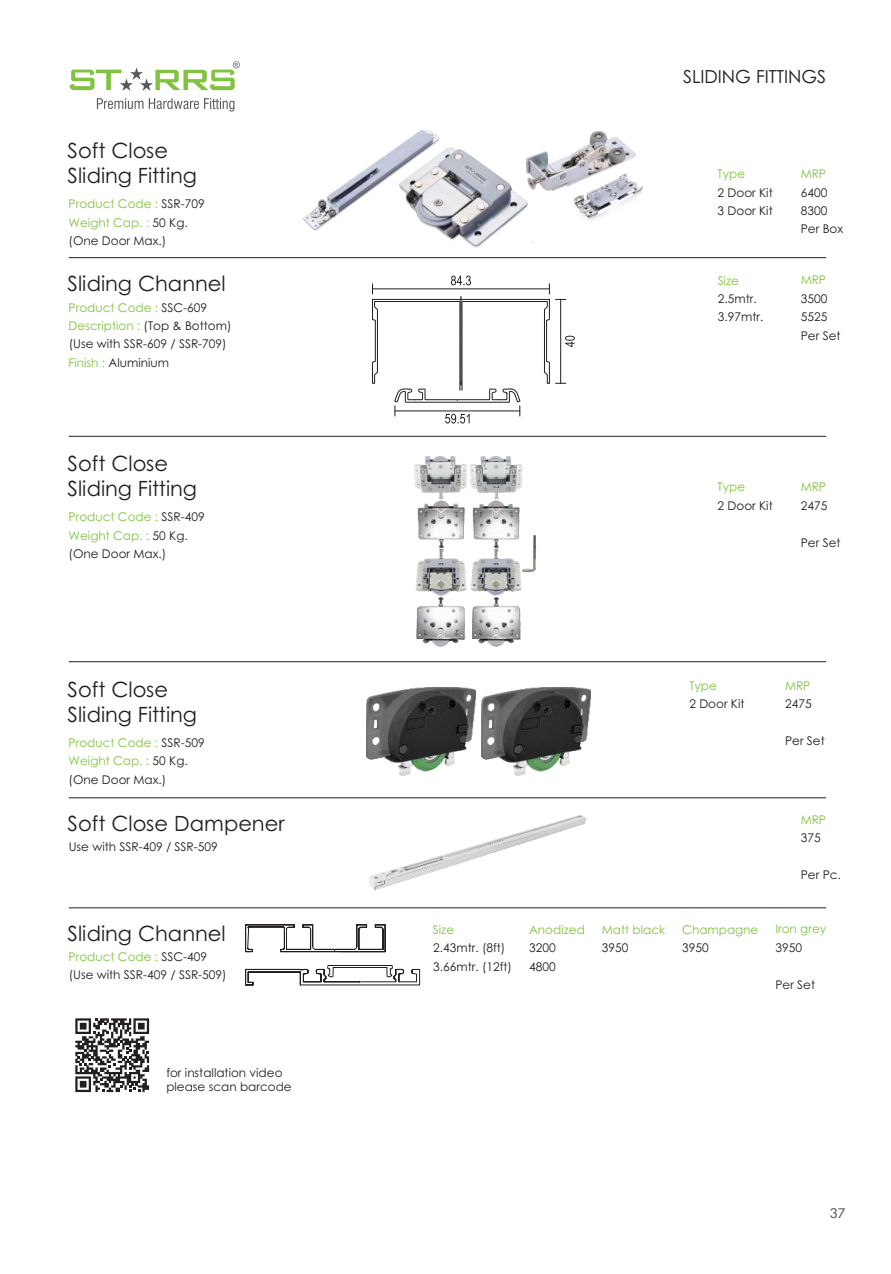
<style>
.page{position:relative;width:891px;height:1274px;background:#fff}
.page>*{position:absolute;margin:0;border:0;box-sizing:border-box;transform-origin:0 0}
.t1{font:21px/25px "Century Gothic";color:#231f20}
.t2{font:18px "Century Gothic";color:#231f20}
.t3{font:13.5px "Limerick";color:#58595b}
.t4{font:12px/18.5px "Century Gothic";color:#231f20}
.t5{font:12px "Century Gothic";color:#81c341}
.s1{color:#81c341}
</style>
<div class="page">
<svg style="left:97px;top:98px;width:137px;height:14px"></svg>
<svg style="left:69px;top:61px;width:171px;height:30px"></svg>
<img style="left:534px;top:131px;width:101px;height:60px">
<img style="left:574px;top:171px;width:69px;height:49px">
<img style="left:303px;top:130px;width:136px;height:101px">
<img style="left:398px;top:147px;width:136px;height:101px">
<hr style="left:69px;top:257px;width:756px;height:1px;background:#231f20">
<hr style="left:69px;top:436px;width:756px;height:1px;background:#231f20">
<hr style="left:69px;top:661px;width:756px;height:1px;background:#231f20">
<hr style="left:69px;top:797px;width:756px;height:1px;background:#231f20">
<svg style="left:372px;top:276px;width:202px;height:147px"></svg>
<img style="left:414px;top:456px;width:122px;height:191px">
<img style="left:366px;top:687px;width:109px;height:88px">
<img style="left:481px;top:687px;width:109px;height:88px">
<hr style="left:69px;top:907px;width:756px;height:1px;background:#231f20">
<img style="left:369px;top:815px;width:217px;height:76px">
<svg style="left:245px;top:924px;width:175px;height:62px"></svg>
<svg style="left:75px;top:1018px;width:74px;height:74px"></svg>
<h1 class="t1" style="left:68px;top:140px;width:131px">Soft Close<br>Sliding Fitting</h1>
<p class="t4" style="left:69px;top:196px;width:137px"><span class="s1">Product Code :</span> SSR-709<br><span class="s1">Weight Cap. :</span> 50 Kg. (One Door Max.)</p>
<h1 class="t1" style="left:68px;top:273px;width:160px">Sliding Channel</h1>
<p class="t4" style="left:69px;top:299px;width:164px"><span class="s1">Product Code :</span> SSC-609<br><span class="s1">Description :</span> (Top &amp; Bottom) (Use with SSR-609 / SSR-709)<br><span class="s1">Finish :</span> Aluminium</p>
<h1 class="t1" style="left:68px;top:453px;width:131px">Soft Close<br>Sliding Fitting</h1>
<p class="t4" style="left:69px;top:509px;width:138px"><span class="s1">Product Code :</span> SSR-409<br><span class="s1">Weight Cap. :</span> 50 Kg. (One Door Max.)</p>
<h1 class="t1" style="left:68px;top:679px;width:131px">Soft Close<br>Sliding Fitting</h1>
<p class="t4" style="left:69px;top:734px;width:138px"><span class="s1">Product Code :</span> SSR-509<br><span class="s1">Weight Cap. :</span> 50 Kg. (One Door Max.)</p>
<h1 class="t1" style="left:68px;top:813px;width:219px">Soft Close Dampener</h1>
<p class="t4" style="left:69px;top:839px;width:150px">Use with SSR-409 / SSR-509</p>
<h1 class="t1" style="left:68px;top:922px;width:160px">Sliding Channel</h1>
<p class="t4" style="left:69px;top:948px;width:159px"><span class="s1">Product Code :</span> SSC-409 (Use with SSR-409 / SSR-509)</p>
<p class="t4" style="left:166px;top:1066px;width:127px;line-height:14.2px">for installation video please scan barcode</p>
<h2 class="t2" style="left:682px;top:70px;width:144px">SLIDING FITTINGS</h2>
<p class="t5" style="left:717px;top:169px;width:29px">Type</p>
<p class="t4" style="left:717px;top:184px;width:57px">2 Door Kit<br>3 Door Kit</p>
<p class="t5" style="left:717px;top:276px;width:23px">Size</p>
<p class="t4" style="left:717px;top:290px;width:47px">2.5mtr.<br>3.97mtr.</p>
<p class="t5" style="left:800px;top:169px;width:27px">MRP</p>
<p class="t4" style="left:800px;top:184px;width:44px">6400<br>8300<br>Per Box</p>
<p class="t5" style="left:800px;top:275px;width:27px">MRP</p>
<p class="t4" style="left:800px;top:290px;width:41px">3500<br>5525<br>Per Set</p>
<p class="t5" style="left:717px;top:482px;width:29px">Type</p>
<p class="t4" style="left:717px;top:497px;width:57px">2 Door Kit</p>
<p class="t5" style="left:800px;top:482px;width:27px">MRP</p>
<p class="t4" style="left:800px;top:497px;width:28px">2475</p>
<p class="t4" style="left:800px;top:534px;width:41px">Per Set</p>
<p class="t5" style="left:689px;top:681px;width:29px">Type</p>
<p class="t4" style="left:689px;top:696px;width:57px">2 Door Kit</p>
<p class="t5" style="left:784px;top:681px;width:27px">MRP</p>
<p class="t4" style="left:784px;top:696px;width:28px">2475</p>
<p class="t4" style="left:784px;top:732px;width:41px">Per Set</p>
<p class="t5" style="left:432px;top:925px;width:23px">Size</p>
<p class="t4" style="left:433px;top:940px;width:80px">2.43mtr. (8ft)<br>3.66mtr. (12ft)</p>
<p class="t5" style="left:529px;top:925px;width:57px">Anodized</p>
<p class="t4" style="left:529px;top:940px;width:28px">3200<br>4800</p>
<p class="t5" style="left:800px;top:815px;width:27px">MRP</p>
<p class="t4" style="left:800px;top:830px;width:21px">375</p>
<p class="t4" style="left:800px;top:867px;width:42px">Per Pc.</p>
<p class="t5" style="left:601px;top:924px;width:65px">Matt black</p>
<p class="t4" style="left:601px;top:939px;width:28px">3950</p>
<p class="t5" style="left:682px;top:924px;width:78px">Champagne</p>
<p class="t4" style="left:682px;top:939px;width:28px">3950</p>
<p class="t5" style="left:775px;top:924px;width:52px">Iron grey</p>
<p class="t4" style="left:775px;top:939px;width:28px">3950</p>
<p class="t4" style="left:775px;top:976px;width:41px">Per Set</p>
<p class="t3" style="left:829px;top:1204px;width:18px">37</p>
</div>
